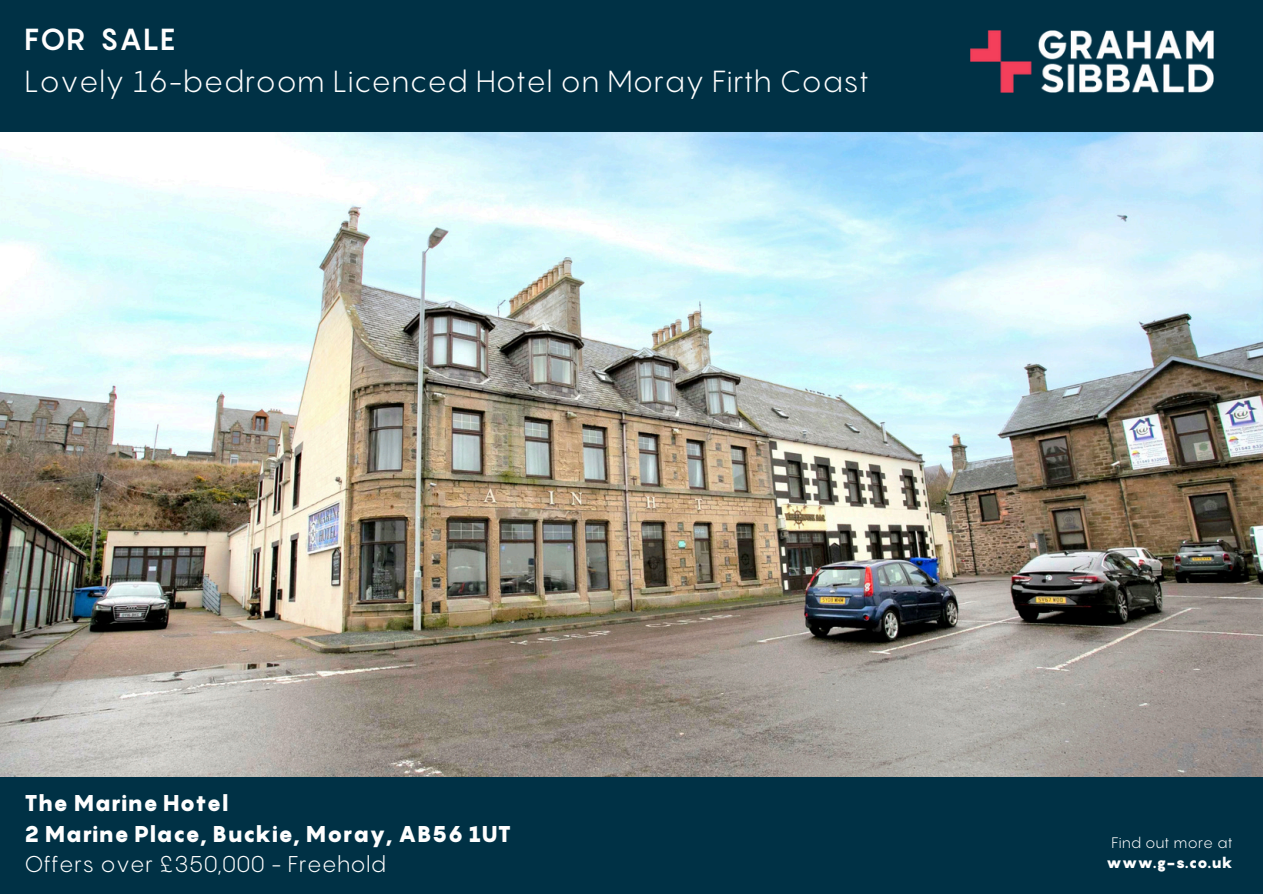
<style>
.page{position:relative;width:1263px;height:894px;background:#fff}
.page>*{position:absolute;margin:0;border:0;box-sizing:border-box;transform-origin:0 0}
.t1{font:30px/41.7px "Pangram";color:#fefefe}
.t2{font:900 22.5px/30.3px "Pangram";color:#fefefe}
.t3{font:15px "Pangram";color:#fefefe}
.t4{font:900 15px "Pangram";color:#fefefe}
.s1{font-weight:700}
.s2{font-weight:400}
</style>
<div class="page">
<div style="left:0;top:0;width:1263px;height:132px;background:#003145"></div>
<img style="left:971px;top:30px;width:243px;height:62px">
<img style="left:0;top:132px;width:1263px;height:645px">
<div style="left:0;top:777px;width:1263px;height:116px;background:#003145"></div>
<p class="t1" style="left:24px;top:18px;width:846px"><span class="s1">FOR SALE<br></span>Lovely 16-bedroom Licenced Hotel on Moray Firth Coast</p>
<h2 class="t2" style="left:24px;top:787px;width:489px">The Marine Hotel<br>2 Marine Place, Buckie, Moray, AB56 1UT<br><span class="s2">Offers over £350,000 - Freehold</span></h2>
<p class="t3" style="left:1111px;top:832px;width:123px">Find out more at</p>
<p class="t4" style="left:1106px;top:853px;width:128px">www.g-s.co.uk</p>
</div>
